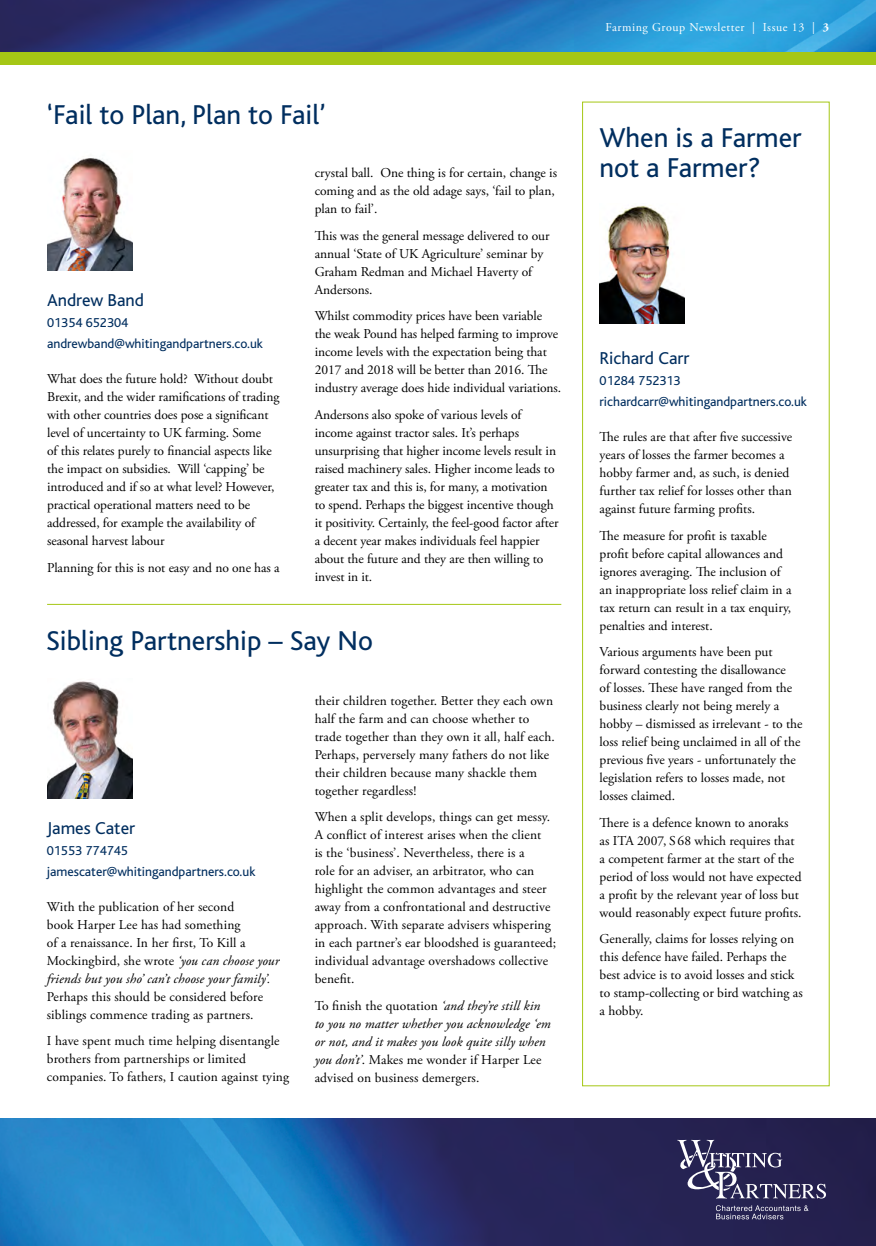
<style>
.page{position:relative;width:876px;height:1246px;background:#fff}
.page>*{position:absolute;margin:0;border:0;box-sizing:border-box;transform-origin:0 0}
.t1{font:28.5px/30px "Bliss";color:#002e5f}
.t2{font:18px "Bliss";color:#002e5f}
.t3{font:13.5px/18px "Adobe Garamond Pro";color:#000}
.t4{font:italic 13.5px/18px "Adobe Garamond Pro";letter-spacing:.01em;color:#000}
.t5{font:13.5px/21px "Bliss";color:#002e5f}
.t6{font:12px "Adobe Garamond Pro";letter-spacing:.05em;color:#fff}
.s1{font-style:italic}
.s2{font-style:normal}
.s3{font-weight:700}
</style>
<div class="page">
<img style="left:0;top:0;width:876px;height:52px">
<div style="left:0;top:52px;width:876px;height:12px;background:#a5c715"></div>
<img style="left:0;top:1118px;width:876px;height:128px">
<svg style="left:716px;top:1205px;width:93px;height:14px"></svg>
<svg style="left:677px;top:1140px;width:149px;height:58px;background:#4a476d"></svg>
<hr style="left:47px;top:604px;width:514px;height:1px;background:#a5c715">
<img style="left:47px;top:158px;width:85px;height:113px">
<img style="left:47px;top:681px;width:85px;height:117px">
<img style="left:600px;top:205px;width:85px;height:119px">
<div style="left:582px;top:102px;width:248px;height:984px;border:1px solid #a5c715"></div>
<h1 class="t1" style="left:47px;top:100px;width:281px">‘Fail to Plan, Plan to Fail’</h1>
<h2 class="t2" style="left:47px;top:291px;width:98px">Andrew Band</h2>
<p class="t5" style="left:47px;top:312px;width:217px">01354 652304 andrewband@whitingandpartners.co.uk</p>
<p class="t3" style="left:47px;top:370px;width:234px">What does the future hold? Without doubt Brexit, and the wider ramifications of trading with other countries does pose a significant level of uncertainty to UK farming. Some<br>of this relates purely to financial aspects like the impact on subsidies. Will ‘capping’ be introduced and if so at what level? However, practical operational matters need to be addressed, for example the availability of seasonal harvest labour</p>
<p class="t3" style="left:47px;top:559px;width:234px">Planning for this is not easy and no one has a</p>
<p class="t3" style="left:315px;top:164px;width:244px">crystal ball. One thing is for certain, change is coming and as the old adage says, ‘fail to plan, plan to fail’.</p>
<p class="t3" style="left:315px;top:227px;width:236px">This was the general message delivered to our annual ‘State of UK Agriculture’ seminar by Graham Redman and Michael Haverty of Andersons.</p>
<p class="t3" style="left:315px;top:307px;width:248px">Whilst commodity prices have been variable the weak Pound has helped farming to improve income levels with the expectation being that 2017 and 2018 will be better than 2016. The industry average does hide individual variations.</p>
<p class="t3" style="left:315px;top:406px;width:245px">Andersons also spoke of various levels of income against tractor sales. It’s perhaps unsurprising that higher income levels result in raised machinery sales. Higher income leads to greater tax and this is, for many, a motivation to spend. Perhaps the biggest incentive though it positivity. Certainly, the feel-good factor after a decent year makes individuals feel happier about the future and they are then willing to invest in it.</p>
<h1 class="t1" style="left:46px;top:626px;width:328px">Sibling Partnership – Say No</h1>
<h2 class="t2" style="left:47px;top:818px;width:90px">James Cater</h2>
<p class="t5" style="left:47px;top:840px;width:210px">01553 774745 jamescater@whitingandpartners.co.uk</p>
<p class="t3" style="left:47px;top:898px;width:234px">With the publication of her second<br>book Harper Lee has had something<br>of a renaissance. In her first, To Kill a Mockingbird, she wrote <span class="s1">‘you can choose your friends but you sho’ can’t choose your family’.</span></p>
<p class="t3" style="left:47px;top:988px;width:218px">Perhaps this should be considered before siblings commence trading as partners.</p>
<p class="t3" style="left:47px;top:1032px;width:244px">I have spent much time helping disentangle brothers from partnerships or limited companies. To fathers, I caution against tying</p>
<p class="t3" style="left:315px;top:692px;width:242px">their children together. Better they each own half the farm and can choose whether to trade together than they own it all, half each.<br>Perhaps, perversely many fathers do not like their children because many shackle them together regardless!</p>
<p class="t3" style="left:315px;top:808px;width:243px">When a split develops, things can get messy.<br>A conflict of interest arises when the client<br>is the ‘business’. Nevertheless, there is a<br>role for an adviser, an arbitrator, who can highlight the common advantages and steer away from a confrontational and destructive approach. With separate advisers whispering in each partner’s ear bloodshed is guaranteed; individual advantage overshadows collective benefit.</p>
<p class="t4" style="left:315px;top:997px;width:238px"><span class="s2">To finish the quotation</span> ‘and they’re still kin to you no matter whether you acknowledge ‘em or not, and it makes you look quite silly when you don’t’<span class="s2">. Makes me wonder if Harper Lee advised on business demergers.</span></p>
<p class="t6" style="left:605px;top:20px;width:225px">Farming Group Newsletter | Issue 13 | <span class="s3">3</span></p>
<h1 class="t1" style="left:600px;top:123px;width:204px">When is a Farmer not a Farmer?</h1>
<h2 class="t2" style="left:600px;top:349px;width:91px">Richard Carr</h2>
<p class="t5" style="left:600px;top:371px;width:209px">01284 752313 richardcarr@whitingandpartners.co.uk</p>
<p class="t3" style="left:600px;top:429px;width:194px">The rules are that after five successive years of losses the farmer becomes a hobby farmer and, as such, is denied further tax relief for losses other than against future farming profits.</p>
<p class="t3" style="left:600px;top:527px;width:193px">The measure for profit is taxable profit before capital allowances and ignores averaging. The inclusion of an inappropriate loss relief claim in a tax return can result in a tax enquiry, penalties and interest.</p>
<p class="t3" style="left:600px;top:643px;width:204px">Various arguments have been put forward contesting the disallowance<br>of losses. These have ranged from the business clearly not being merely a hobby – dismissed as irrelevant - to the loss relief being unclaimed in all of the previous five years - unfortunately the legislation refers to losses made, not losses claimed.</p>
<p class="t3" style="left:600px;top:814px;width:203px">There is a defence known to anoraks as ITA 2007, S 68 which requires that a competent farmer at the start of the period of loss would not have expected a profit by the relevant year of loss but would reasonably expect future profits.</p>
<p class="t3" style="left:600px;top:930px;width:205px">Generally, claims for losses relying on this defence have failed. Perhaps the best advice is to avoid losses and stick to stamp-collecting or bird watching as a hobby.</p>
</div>
